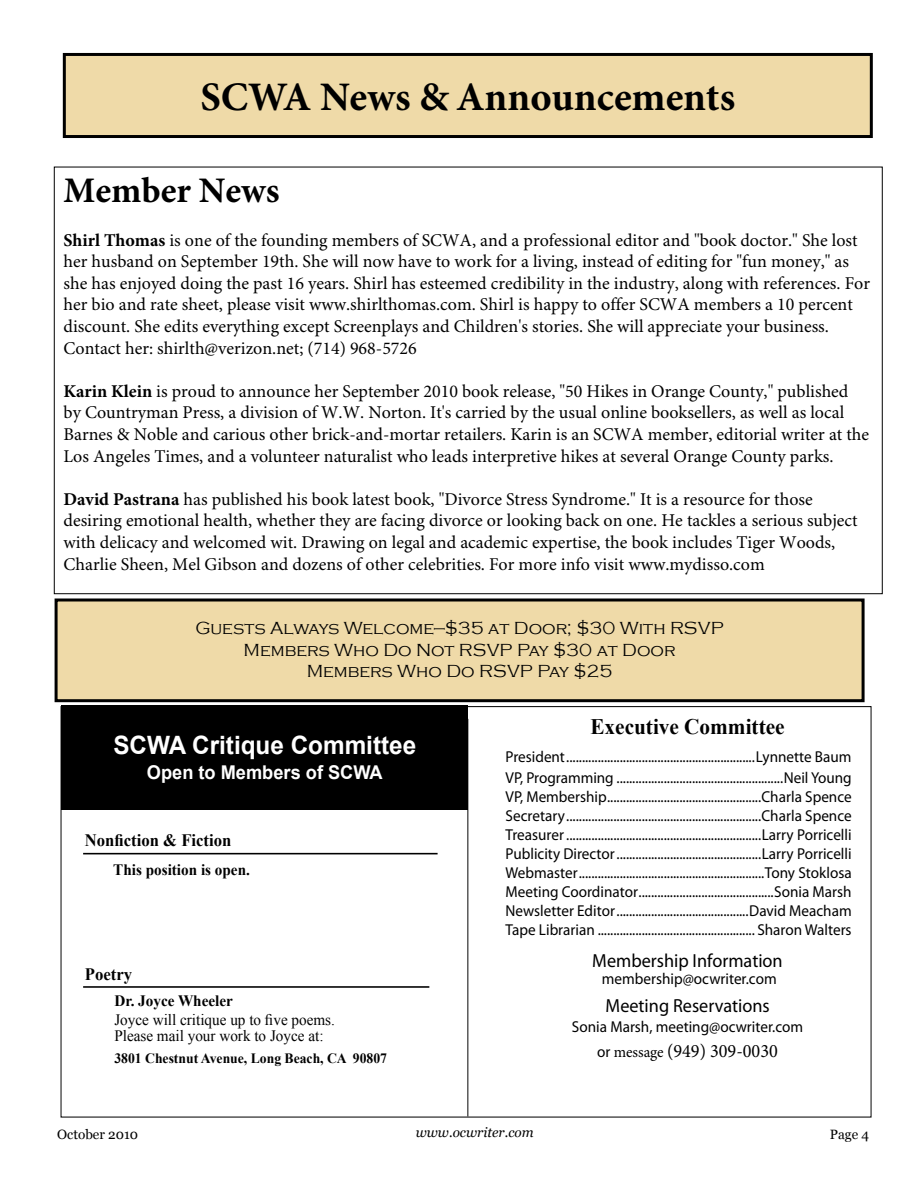
<style>
.page{position:relative;width:918px;height:1188px;background:#fff}
.page>*{position:absolute;margin:0;border:0;box-sizing:border-box;transform-origin:0 0}
.t1{font:700 40.5px "Minion Pro";color:#000}
.t2{font:700 36px "Minion Pro";color:#000}
.t3{font:700 25.35px "Arial";color:#fff;scale:.96 1}
.t4{font:700 22.2px "Times New Roman";color:#000;scale:.96 1}
.t5{font:18.9px "Myriad Pro";color:#000;scale:.96 1}
.t6{font:18.9px "Minion Pro";color:#000;scale:.96 1}
.t7{font:700 18.9px "Arial";color:#fff;scale:.96 1}
.t8{font:18px/21.6px "Minion Pro";color:#000}
.t9{font:300 18px/21.6px "Copperplate Gothic";color:#000;text-align:center}
.t10{font:700 17.4px "Times New Roman";color:#000;scale:.96 1}
.t11{font:15.75px/18.9px "Myriad Pro";color:#000;scale:.96 1}
.t12{font:15.75px/15.8px "Times New Roman";color:#000;scale:.96 1}
.t13{font:700 15.75px "Times New Roman";color:#000;scale:.96 1}
.t14{font:700 14.25px "Times New Roman";color:#000;scale:.96 1}
.t15{font:13.5px "Georgia";color:#000}
.t16{font:italic 13.5px "Georgia";color:#000}
.s1{font-weight:700}
.s2{font-family:"Myriad Pro";font-size:15.75px}
.s3{font-size:15.75px}
</style>
<div class="page">
<hr style="left:83px;top:853px;width:355px;height:1px;background:#000">
<div style="left:61px;top:705px;width:407px;height:105px;background:#000"></div>
<hr style="left:467px;top:719px;width:1px;height:397px;background:#000">
<hr style="left:83px;top:986px;width:346px;height:2px;background:#000">
<div style="left:64px;top:54px;width:807px;height:83px;background:#efdaa8"></div>
<div style="left:63px;top:53px;width:810px;height:85px;border:3px solid #000"></div>
<div style="left:56px;top:600px;width:807px;height:101px;background:#efdaa8"></div>
<div style="left:55px;top:598px;width:810px;height:104px;border:3px solid #000"></div>
<h1 class="t1" style="left:200px;top:73px;width:536px">SCWA News &amp; Announcements</h1>
<h2 class="t2" style="left:64px;top:169px;width:218px">Member News</h2>
<p class="t8" style="left:64px;top:230px;width:808px"><span class="s1">Shirl Thomas</span> is one of the founding members of SCWA, and a professional editor and "book doctor." She lost her husband on September 19th. She will now have to work for a living, instead of editing for "fun money," as she has enjoyed doing the past 16 years. Shirl has esteemed credibility in the industry, along with references. For her bio and rate sheet, please visit www.shirlthomas.com. Shirl is happy to offer SCWA members a 10 percent discount. She edits everything except Screenplays and Children's stories. She will appreciate your business.<br>Contact her: shirlth@verizon.net; (714) 968-5726</p>
<p class="t8" style="left:64px;top:381px;width:807px"><span class="s1">Karin Klein</span> is proud to announce her September 2010 book release, "50 Hikes in Orange County," published by Countryman Press, a division of W.W. Norton. It's carried by the usual online booksellers, as well as local Barnes &amp; Noble and carious other brick-and-mortar retailers. Karin is an SCWA member, editorial writer at the Los Angeles Times, and a volunteer naturalist who leads interpretive hikes at several Orange County parks.</p>
<p class="t8" style="left:64px;top:489px;width:796px"><span class="s1">David Pastrana</span> has published his book latest book, "Divorce Stress Syndrome." It is a resource for those desiring emotional health, whether they are facing divorce or looking back on one. He tackles a serious subject with delicacy and welcomed wit. Drawing on legal and academic expertise, the book includes Tiger Woods, Charlie Sheen, Mel Gibson and dozens of other celebrities. For more info visit www.mydisso.com</p>
<p class="t9" style="left:195px;top:618px;width:530px">Guests Always Welcome—$35 at Door; $30 With RSVP<br>Members Who Do Not RSVP Pay $30 at Door<br>Members Who Do RSVP Pay $25</p>
<h3 class="t3" style="left:113px;top:728px;width:317px">SCWA Critique Committee</h3>
<p class="t7" style="left:147px;top:760px;width:247px">Open to Members of SCWA</p>
<p class="t10" style="left:85px;top:829px;width:154px">Nonfiction &amp; Fiction</p>
<p class="t13" style="left:113px;top:859px;width:144px">This position is open.</p>
<p class="t10" style="left:85px;top:962px;width:51px">Poetry</p>
<p class="t13" style="left:114px;top:990px;width:125px">Dr. Joyce Wheeler</p>
<p class="t12" style="left:114px;top:1012px;width:231px">Joyce will critique up to five poems.<br>Please mail your work to Joyce at:</p>
<p class="t14" style="left:114px;top:1048px;width:286px">3801 Chestnut Avenue, Long Beach, CA 90807</p>
<p class="t4" style="left:590px;top:711px;width:204px">Executive Committee</p>
<p class="t11" style="left:506px;top:746px;width:362px;line-height:20.5px">President............................................................Lynnette Baum<br>VP, Programming .....................................................Neil Young</p>
<p class="t11" style="left:506px;top:787px;width:362px;text-align:justify">VP, Membership.................................................Charla Spence Secretary..............................................................Charla Spence Treasurer..............................................................Larry Porricelli Publicity Director..............................................Larry Porricelli Webmaster...........................................................Tony Stoklosa Meeting Coordinator...........................................Sonia Marsh Newsletter Editor..........................................David Meacham Tape Librarian .................................................. Sharon Walters</p>
<p class="t5" style="left:592px;top:949px;width:200px">Membership Information</p>
<p class="t11" style="left:602px;top:969px;width:183px">membership@ocwriter.com</p>
<p class="t5" style="left:606px;top:994px;width:173px">Meeting Reservations</p>
<p class="t11" style="left:572px;top:1017px;width:242px">Sonia Marsh, meeting@ocwriter.com</p>
<p class="t6" style="left:597px;top:1039px;width:190px"><span class="s2">or</span> <span class="s3">message</span> (949) 309-0030</p>
<p class="t16" style="left:416px;top:1124px;width:119px">www.ocwriter.com</p>
<p class="t15" style="left:57px;top:1126px;width:82px">October 2010</p>
<p class="t15" style="left:830px;top:1126px;width:41px">Page 4</p>
</div>
